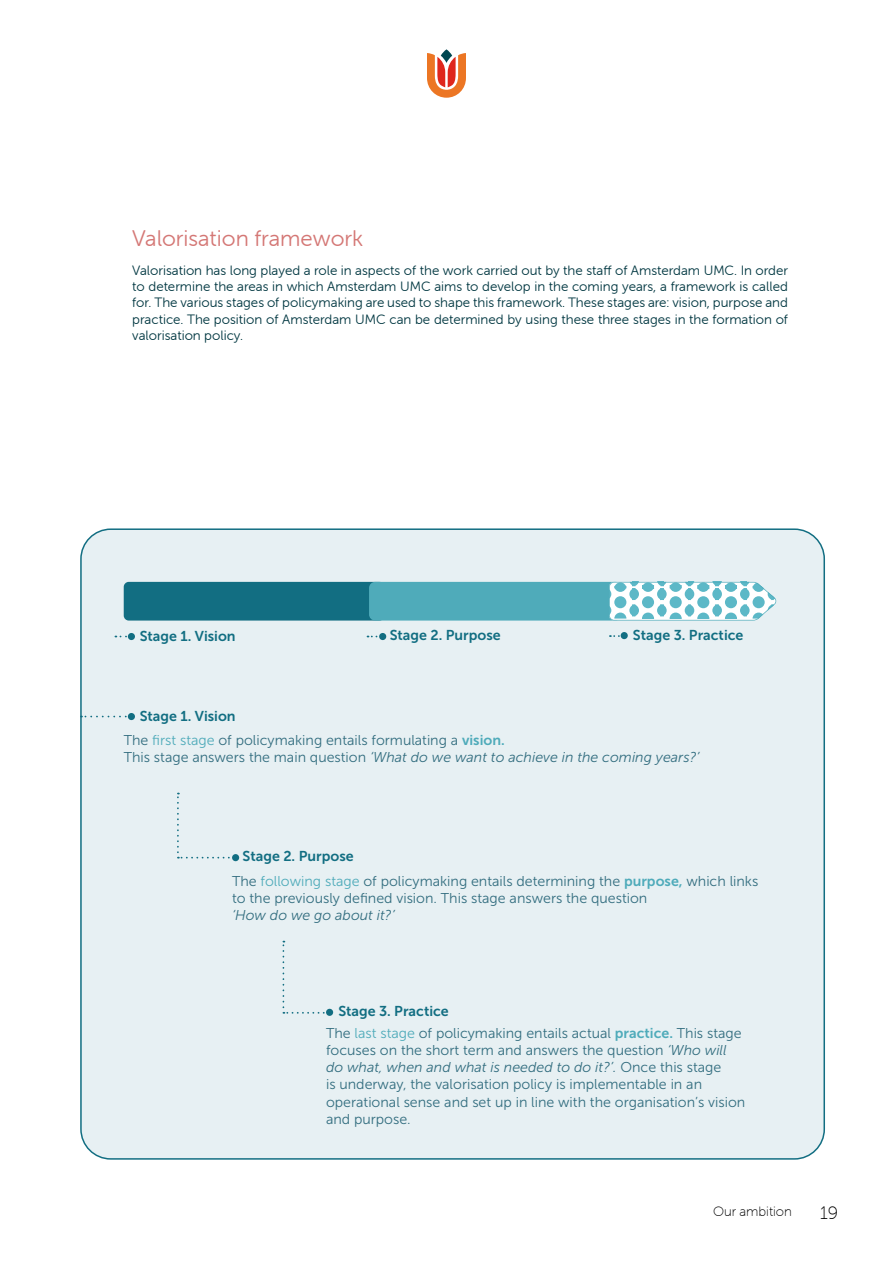
<style>
.page{position:relative;width:893px;height:1263px;background:#fff}
.page>*{position:absolute;margin:0;border:0;box-sizing:border-box;transform-origin:0 0}
.t1{font:22.5px "Museo Sans Rounded 300";color:#d47775}
.t2{font:18px "Museo Sans Rounded 100";color:#000}
.t3{font:14.25px/17.1px "Museo Sans 300";color:#326d7f}
.t4{font:14.25px "Museo Sans 700";color:#126e82}
.t5{font:italic 14.25px "Museo Sans 300";color:#326d7f}
.t6{font:13.5px/16.2px "Museo Sans Rounded 300";color:#003741;text-align:justify}
.t7{font:13.5px "Museo Sans Rounded 100";color:#000}
.s1{color:#4fabba}
.s2{font-family:"Museo Sans 700";color:#4fabba}
.s3{font-style:italic}
</style>
<div class="page">
<svg style="left:427px;top:53px;width:39px;height:45px"></svg>
<svg style="left:441px;top:49px;width:11px;height:14px"></svg>
<div style="left:81px;top:529px;width:743px;height:630px;background:#e7f0f3;border-radius:30px"></div>
<svg style="left:124px;top:582px;width:653px;height:38px;background:#53a1b0"></svg>
<div style="left:128px;top:713px;width:7px;height:7px;background:#126e82;border-radius:50%"></div>
<div style="left:128px;top:633px;width:7px;height:7px;background:#126e82;border-radius:50%"></div>
<div style="left:232px;top:854px;width:7px;height:7px;background:#126e82;border-radius:50%"></div>
<div style="left:379px;top:633px;width:7px;height:7px;background:#126e82;border-radius:50%"></div>
<div style="left:326px;top:1009px;width:7px;height:7px;background:#126e82;border-radius:50%"></div>
<div style="left:621px;top:632px;width:7px;height:7px;background:#126e82;border-radius:50%"></div>
<svg style="left:81px;top:716px;width:47px;height:1px"></svg>
<svg style="left:177px;top:793px;width:58px;height:65px"></svg>
<svg style="left:282px;top:941px;width:48px;height:73px"></svg>
<svg style="left:610px;top:635px;width:11px;height:2px"></svg>
<h1 class="t1" style="left:132px;top:226px;width:232px">Valorisation framework</h1>
<p class="t6" style="left:132px;top:262px;width:657px">Valorisation has long played a role in aspects of the work carried out by the staff of Amsterdam UMC. In order to determine the areas in which Amsterdam UMC aims to develop in the coming years, a framework is called for. The various stages of policymaking are used to shape this framework. These stages are: vision, purpose and practice. The position of Amsterdam UMC can be determined by using these three stages in the formation of valorisation policy.</p>
<p class="t4" style="left:140px;top:628px;width:98px">Stage 1. Vision</p>
<p class="t4" style="left:140px;top:708px;width:98px">Stage 1. Vision</p>
<p class="t4" style="left:390px;top:627px;width:113px">Stage 2. Purpose</p>
<p class="t4" style="left:633px;top:627px;width:112px">Stage 3. Practice</p>
<p class="t3" style="left:124px;top:732px;width:577px">The <span class="s1">first stage</span> of policymaking entails formulating a <span class="s2">vision.<br></span>This stage answers the main question <span class="s3">‘What do we want to achieve in the coming years?’</span></p>
<p class="t4" style="left:243px;top:848px;width:113px">Stage 2. Purpose</p>
<p class="t3" style="left:232px;top:872px;width:528px">The <span class="s1">following stage</span> of policymaking entails determining the <span class="s2">purpose,</span> which links to the previously defined vision. This stage answers the question</p>
<p class="t5" style="left:232px;top:907px;width:164px">‘How do we go about it?’</p>
<p class="t4" style="left:338px;top:1003px;width:112px">Stage 3. Practice</p>
<p class="t3" style="left:326px;top:1025px;width:421px">The <span class="s1">last stage</span> of policymaking entails actual <span class="s2">practice.</span> This stage focuses on the short term and answers the question <span class="s3">‘Who will do what, when and what is needed to do it?’.</span> Once this stage<br>is underway, the valorisation policy is implementable in an operational sense and set up in line with the organisation’s vision and purpose.</p>
<p class="t7" style="left:713px;top:1204px;width:81px">Our ambition</p>
<p class="t2" style="left:820px;top:1203px;width:20px">19</p>
</div>
